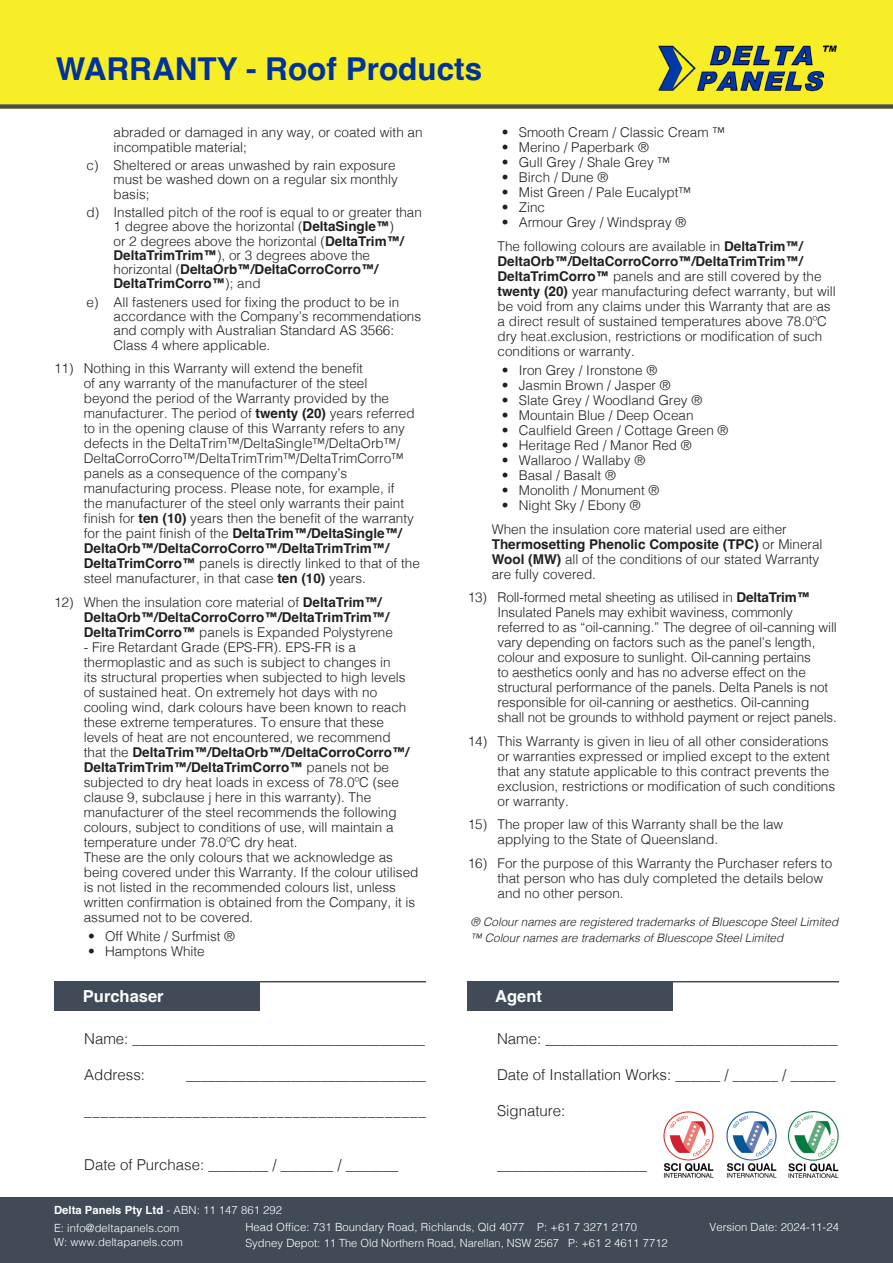
<style>
.page{position:relative;width:893px;height:1263px;background:#fff}
.page>*{position:absolute;margin:0;border:0;box-sizing:border-box;transform-origin:0 0}
.t1{font:700 31.5px "Helvetica";color:#039}
.t2{font:700 16.5px "Helvetica";color:#fff}
.t3{font:300 15px "Helvetica";color:#231f20}
.t4{font:300 13.5px/15px "Helvetica";color:#231f20}
.t5{font:700 13.5px/15px "Helvetica";color:#231f20}
.t6{font:italic 300 11.7px "Helvetica";color:#231f20}
.t7{font:300 11.25px "Helvetica";letter-spacing:.005em;color:#fff}
.t8{font:700 11.25px "Helvetica";letter-spacing:.005em;color:#fff}
.s1{font-weight:700}
.s2{font-weight:300}
</style>
<div class="page">
<div style="left:0;top:0;width:893px;height:108px;background:#f7ee28"></div>
<div style="left:0;top:104px;width:893px;height:5px;background:#414c59"></div>
<div style="left:0;top:1197px;width:893px;height:66px;background:#414b58"></div>
<hr style="left:54px;top:981px;width:372px;height:1px;background:#414c59">
<hr style="left:467px;top:981px;width:372px;height:1px;background:#414c59">
<div style="left:54px;top:982px;width:205px;height:29px;background:#414b58"></div>
<div style="left:467px;top:982px;width:205px;height:29px;background:#414b58"></div>
<img style="left:726px;top:1111px;width:51px;height:67px">
<img style="left:789px;top:1111px;width:50px;height:67px">
<img style="left:663px;top:1111px;width:51px;height:67px">
<img style="left:658px;top:45px;width:179px;height:47px">
<p class="t1" style="left:56px;top:49px;width:428px">WARRANTY - Roof Products</p>
<p class="t4" style="left:114px;top:124px;width:311px;line-height:14.2px">abraded or damaged in any way, or coated with an incompatible material;</p>
<p class="t4" style="left:114px;top:157px;width:286px;line-height:14.2px;text-indent:-27px">c) Sheltered or areas unwashed by rain exposure must be washed down on a regular six monthly basis;</p>
<p class="t4" style="left:114px;top:204px;width:310px;line-height:14.2px;text-indent:-27px">d) Installed pitch of the roof is equal to or greater than 1 degree above the horizontal (<span class="s1">DeltaSingle™</span>)<br>or 2 degrees above the horizontal (<span class="s1">DeltaTrim™/ DeltaTrimTrim™</span>), or 3 degrees above the horizontal (<span class="s1">DeltaOrb™/DeltaCorroCorro™/ DeltaTrimCorro™</span>); and</p>
<p class="t4" style="left:114px;top:294px;width:309px;line-height:14.2px;text-indent:-27px">e) All fasteners used for fixing the product to be in accordance with the Company’s recommendations and comply with Australian Standard AS 3566:<br>Class 4 where applicable.</p>
<p class="t4" style="left:84px;top:360px;width:338px;text-indent:-30px">11) Nothing in this Warranty will extend the benefit<br>of any warranty of the manufacturer of the steel<br>beyond the period of the Warranty provided by the manufacturer. The period of <span class="s1">twenty (20)</span> years referred to in the opening clause of this Warranty refers to any defects in the DeltaTrim™/DeltaSingle™/DeltaOrb™/ DeltaCorroCorro™/DeltaTrimTrim™/DeltaTrimCorro™ panels as a consequence of the company’s manufacturing process. Please note, for example, if<br>the manufacturer of the steel only warrants their paint finish for <span class="s1">ten (10)</span> years then the benefit of the warranty for the paint finish of the <span class="s1">DeltaTrim™/DeltaSingle™/ DeltaOrb™/DeltaCorroCorro™/DeltaTrimTrim™/ DeltaTrimCorro™</span> panels is directly linked to that of the steel manufacturer, in that case <span class="s1">ten (10)</span> years.</p>
<p class="t5" style="left:84px;top:596px;width:311px;text-indent:-30px"><span class="s2">12) When the insulation core material of</span> DeltaTrim™/<br>DeltaOrb™/DeltaCorroCorro™/DeltaTrimTrim™/<br>DeltaTrimCorro™ <span class="s2">panels is Expanded Polystyrene</span></p>
<p class="t4" style="left:84px;top:638px;width:336px">- Fire Retardant Grade (EPS-FR). EPS-FR is a thermoplastic and as such is subject to changes in<br>its structural properties when subjected to high levels of sustained heat. On extremely hot days with no cooling wind, dark colours have been known to reach these extreme temperatures. To ensure that these levels of heat are not encountered, we recommend<br>that the <span class="s1">DeltaTrim™/DeltaOrb™/DeltaCorroCorro™/ DeltaTrimTrim™/DeltaTrimCorro™</span> panels not be subjected to dry heat loads in excess of 78.0ºC (see clause 9, subclause j here in this warranty). The manufacturer of the steel recommends the following colours, subject to conditions of use, will maintain a temperature under 78.0ºC dry heat.<br>These are the only colours that we acknowledge as being covered under this Warranty. If the colour utilised is not listed in the recommended colours list, unless written confirmation is obtained from the Company, it is assumed not to be covered.</p>
<p class="t4" style="left:88px;top:928px;width:149px">• Off White / Surfmist ®</p>
<p class="t4" style="left:88px;top:943px;width:118px">• Hamptons White</p>
<p class="t4" style="left:502px;top:124px;width:225px">• Smooth Cream / Classic Cream ™</p>
<p class="t4" style="left:502px;top:139px;width:149px">• Merino / Paperbark ®</p>
<p class="t4" style="left:502px;top:154px;width:170px">• Gull Grey / Shale Grey ™</p>
<p class="t4" style="left:502px;top:169px;width:108px">• Birch / Dune ®</p>
<p class="t4" style="left:502px;top:184px;width:191px">• Mist Green / Pale Eucalypt™</p>
<p class="t4" style="left:502px;top:199px;width:45px">• Zinc</p>
<p class="t4" style="left:502px;top:214px;width:186px">• Armour Grey / Windspray ®</p>
<p class="t4" style="left:497px;top:238px;width:340px">The following colours are available in <span class="s1">DeltaTrim™/ DeltaOrb™/DeltaCorroCorro™/DeltaTrimTrim™/ DeltaTrimCorro™</span> panels and are still covered by the <span class="s1">twenty (20)</span> year manufacturing defect warranty, but will be void from any claims under this Warranty that are as a direct result of sustained temperatures above 78.0ºC dry heat.exclusion, restrictions or modification of such conditions or warranty.</p>
<p class="t4" style="left:502px;top:362px;width:157px">• Iron Grey / Ironstone ®</p>
<p class="t4" style="left:502px;top:377px;width:170px">• Jasmin Brown / Jasper ®</p>
<p class="t4" style="left:502px;top:392px;width:202px">• Slate Grey / Woodland Grey ®</p>
<p class="t4" style="left:502px;top:407px;width:193px">• Mountain Blue / Deep Ocean</p>
<p class="t4" style="left:502px;top:422px;width:228px">• Caulfield Green / Cottage Green ®</p>
<p class="t4" style="left:502px;top:437px;width:191px">• Heritage Red / Manor Red ®</p>
<p class="t4" style="left:502px;top:452px;width:145px">• Wallaroo / Wallaby ®</p>
<p class="t4" style="left:502px;top:467px;width:116px">• Basal / Basalt ®</p>
<p class="t4" style="left:502px;top:482px;width:159px">• Monolith / Monument ®</p>
<p class="t4" style="left:502px;top:497px;width:140px">• Night Sky / Ebony ®</p>
<p class="t4" style="left:492px;top:520px;width:332px">When the insulation core material used are either <span class="s1">Thermosetting Phenolic Composite (TPC)</span> or Mineral <span class="s1">Wool (MW)</span> all of the conditions of our stated Warranty are fully covered.</p>
<p class="t4" style="left:497px;top:589px;width:341px;text-indent:-30px">13) Roll-formed metal sheeting as utilised in <span class="s1">DeltaTrim™ </span>Insulated Panels may exhibit waviness, commonly referred to as “oil-canning.” The degree of oil-canning will vary depending on factors such as the panel’s length, colour and exposure to sunlight. Oil-canning pertains<br>to aesthetics oonly and has no adverse effect on the structural performance of the panels. Delta Panels is not responsible for oil-canning or aesthetics. Oil-canning shall not be grounds to withhold payment or reject panels.</p>
<p class="t4" style="left:497px;top:732px;width:339px;text-indent:-30px">14) This Warranty is given in lieu of all other considerations or warranties expressed or implied except to the extent that any statute applicable to this contract prevents the exclusion, restrictions or modification of such conditions or warranty.</p>
<p class="t4" style="left:497px;top:816px;width:287px;text-indent:-30px">15) The proper law of this Warranty shall be the law applying to the State of Queensland.</p>
<p class="t4" style="left:497px;top:854px;width:336px;text-indent:-30px">16) For the purpose of this Warranty the Purchaser refers to that person who has duly completed the details below and no other person.</p>
<p class="t6" style="left:470px;top:912px;width:369px">® Colour names are registered trademarks of Bluescope Steel Limited</p>
<p class="t6" style="left:470px;top:928px;width:314px">™ Colour names are trademarks of Bluescope Steel Limited</p>
<p class="t2" style="left:83px;top:986px;width:82px">Purchaser</p>
<p class="t2" style="left:495px;top:986px;width:48px">Agent</p>
<p class="t3" style="left:84px;top:1026px;width:342px">Name: _______________________________________</p>
<p class="t3" style="left:84px;top:1062px;width:62px">Address:</p>
<p class="t3" style="left:186px;top:1062px;width:242px">________________________________</p>
<p class="t3" style="left:84px;top:1098px;width:343px">_________________________________________</p>
<p class="t3" style="left:497px;top:1026px;width:342px">Name: _______________________________________</p>
<p class="t3" style="left:497px;top:1062px;width:340px">Date of Installation Works: ______ / ______ / ______</p>
<p class="t3" style="left:497px;top:1098px;width:70px">Signature:</p>
<p class="t3" style="left:84px;top:1152px;width:316px">Date of Purchase: ________ / _______ / _______</p>
<p class="t3" style="left:497px;top:1152px;width:151px">____________________</p>
<p class="t8" style="left:54px;top:1203px;width:230px">Delta Panels Pty Ltd <span class="s2">- ABN: 11 147 861 292</span></p>
<p class="t7" style="left:54px;top:1218px;width:127px">E: info@deltapanels.com</p>
<p class="t7" style="left:54px;top:1232px;width:130px">W: www.deltapanels.com</p>
<p class="t7" style="left:245px;top:1218px;width:393px">Head Office: 731 Boundary Road, Richlands, Qld 4077 P: +61 7 3271 2170</p>
<p class="t7" style="left:245px;top:1234px;width:424px">Sydney Depot: 11 The Old Northern Road, Narellan, NSW 2567 P: +61 2 4611 7712</p>
<p class="t7" style="left:709px;top:1218px;width:131px">Version Date: 2024-11-24</p>
</div>
